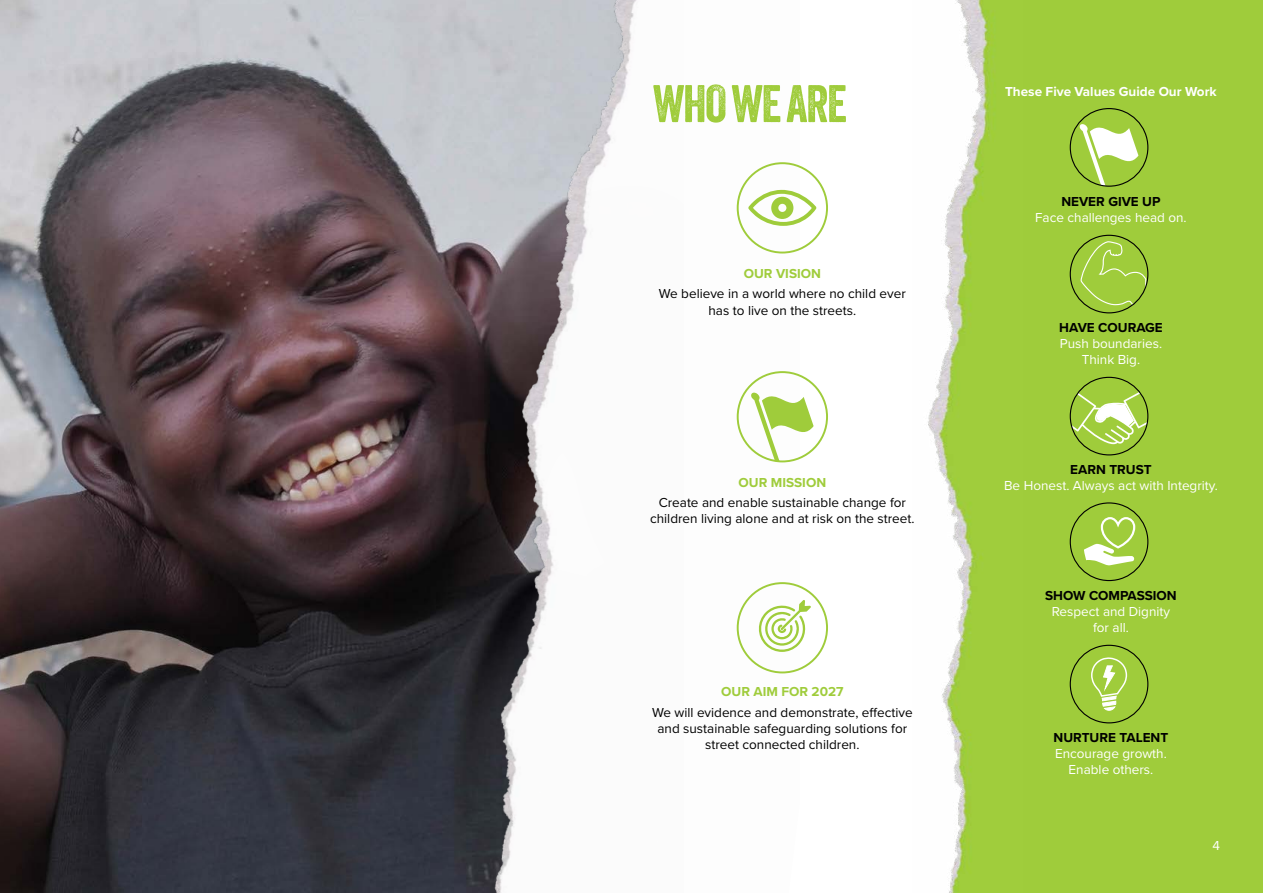
<style>
.page{position:relative;width:1263px;height:893px;background:#fff}
.page>*{position:absolute;margin:0;border:0;box-sizing:border-box;transform-origin:0 0}
.t1{font:51.15px "Veneer";letter-spacing:-.03em;color:#9fcc3b}
.t2{font:13.5px/16.2px "Proxima Nova";color:#000;text-align:center}
.t3{font:13.5px/16.2px "Proxima Nova";color:#fff;text-align:center}
.t4{font:700 13.5px "Proxima Nova";color:#000}
.t5{font:700 13.5px "Proxima Nova";color:#9fcc3b}
.t6{font:700 13.5px "Proxima Nova";color:#fff}
</style>
<div class="page">
<img style="left:0;top:0;width:460px;height:893px">
<img style="left:460px;top:0;width:340px;height:893px">
<svg style="left:757px;top:600px;width:54px;height:52px"></svg>
<div style="left:737px;top:582px;width:91px;height:91px;border:2px solid #9fcc3b;border-radius:50%"></div>
<svg style="left:751px;top:386px;width:62px;height:75px"></svg>
<div style="left:737px;top:371px;width:91px;height:91px;border:2px solid #9fcc3b;border-radius:50%"></div>
<svg style="left:748px;top:190px;width:68px;height:36px"></svg>
<div style="left:737px;top:162px;width:91px;height:91px;border:2px solid #9fcc3b;border-radius:50%"></div>
<img style="left:928px;top:0;width:95px;height:893px">
<div style="left:1023px;top:0;width:240px;height:893px;background:#9fcc3b"></div>
<svg style="left:1079px;top:118px;width:59px;height:67px"></svg>
<div style="left:1070px;top:108px;width:78px;height:79px;border:1px solid #000;border-radius:50%"></div>
<svg style="left:1080px;top:241px;width:67px;height:66px"></svg>
<div style="left:1070px;top:235px;width:78px;height:78px;border:1px solid #000;border-radius:50%"></div>
<svg style="left:1084px;top:517px;width:52px;height:48px"></svg>
<div style="left:1070px;top:502px;width:78px;height:79px;border:1px solid #000;border-radius:50%"></div>
<svg style="left:1091px;top:657px;width:37px;height:54px"></svg>
<div style="left:1070px;top:645px;width:78px;height:78px;border:1px solid #000;border-radius:50%"></div>
<svg style="left:1070px;top:388px;width:78px;height:56px"></svg>
<h1 class="t1" style="left:653px;top:73px;width:196px">WHO WE ARE</h1>
<p class="t5" style="left:744px;top:263px;width:79px">OUR VISION</p>
<p class="t2" style="left:659px;top:285px;width:248px">We believe in a world where no child ever has to live on the streets.</p>
<p class="t5" style="left:738px;top:472px;width:89px">OUR MISSION</p>
<p class="t2" style="left:650px;top:494px;width:266px">Create and enable sustainable change for children living alone and at risk on the street.</p>
<p class="t5" style="left:721px;top:681px;width:124px">OUR AIM FOR 2027</p>
<p class="t2" style="left:652px;top:703px;width:262px">We will evidence and demonstrate, effective and sustainable safeguarding solutions for street connected children.</p>
<p class="t6" style="left:1005px;top:81px;width:213px">These Five Values Guide Our Work</p>
<p class="t4" style="left:1061px;top:191px;width:101px">NEVER GIVE UP</p>
<p class="t3" style="left:1035px;top:209px;width:153px">Face challenges head on.</p>
<p class="t4" style="left:1059px;top:317px;width:105px">HAVE COURAGE</p>
<p class="t3" style="left:1060px;top:335px;width:104px">Push boundaries.<br>Think Big.</p>
<p class="t4" style="left:1070px;top:459px;width:83px">EARN TRUST</p>
<p class="t3" style="left:1004px;top:477px;width:215px">Be Honest. Always act with Integrity.</p>
<p class="t4" style="left:1045px;top:585px;width:133px">SHOW COMPASSION</p>
<p class="t3" style="left:1052px;top:603px;width:120px">Respect and Dignity for all.</p>
<p class="t4" style="left:1053px;top:727px;width:116px">NURTURE TALENT</p>
<p class="t3" style="left:1055px;top:745px;width:113px">Encourage growth.<br>Enable others.</p>
<p class="t3" style="left:1212px;top:837px;width:9px">4</p>
</div>
